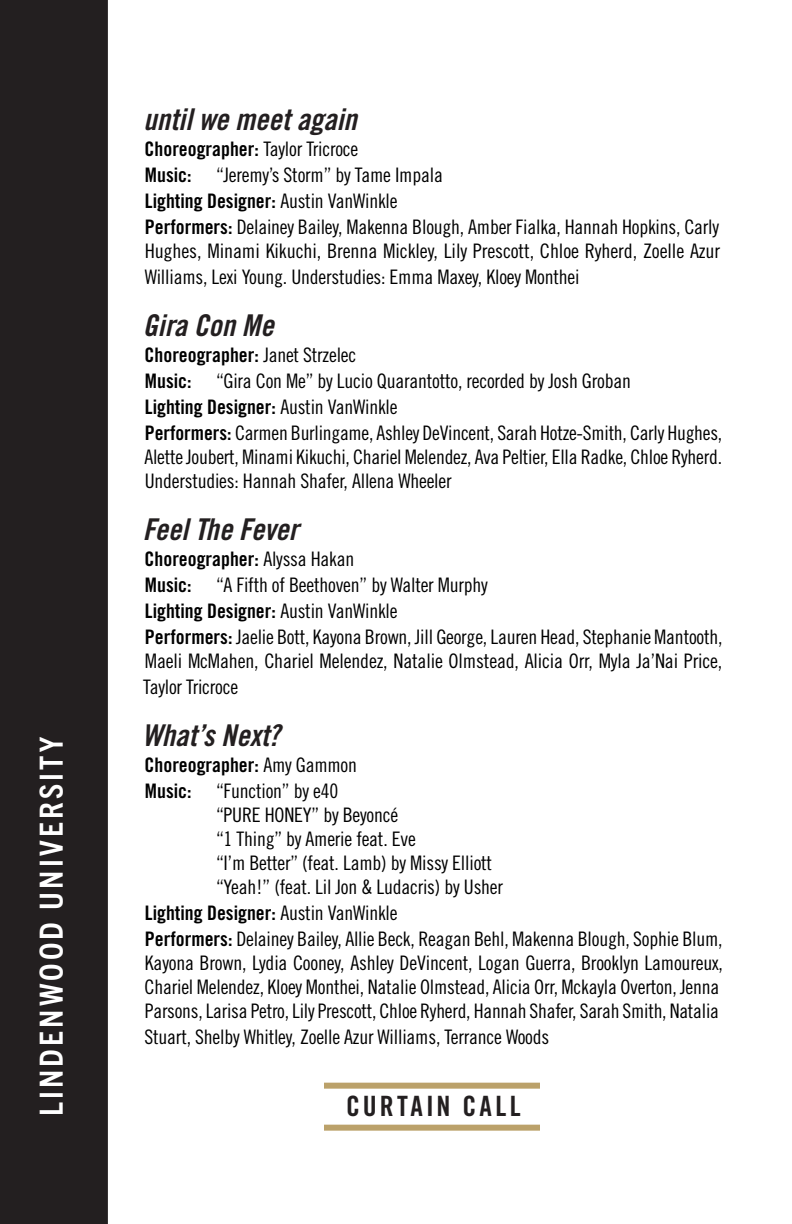
<style>
.page{position:relative;width:792px;height:1224px;background:#fff}
.page>*{position:absolute;margin:0;border:0;box-sizing:border-box;transform-origin:0 0}
.t1{font:700 condensed 32px "Trade Gothic Next LT Pro";letter-spacing:.1em;color:#fff}
.BIO_Text{font:30px "Trade Gothic LT Std Bd Cn 20 Obl";color:#231f20}
.Dance_Head{font:30px "Trade Gothic LT Std Bd Cn 20 Obl";color:#231f20}
.Paragraph_Header{font:28px "Trade Gothic LT Std Bd Cn 20";letter-spacing:.11em;color:#231f20}
.BIO_Text-2{font:20px/24px "Trade Gothic LT Std Cn 18";letter-spacing:-.01em;color:#000}
.BIO_Text-3{font:20px "Trade Gothic LT Std Bd Cn 20";color:#000}
.s1{font-family:"Trade Gothic LT Std Cn 18"}
.s2{font-family:"Trade Gothic LT Std Bd Cn 20"}
</style>
<div class="page">
<div style="left:0;top:0;width:108px;height:1224px;background:#231f20"></div>
<div style="left:324px;top:1083px;width:216px;height:6px;background:#bba16a"></div>
<div style="left:324px;top:1125px;width:216px;height:6px;background:#bba16a"></div>
<h1 class="t1" style="left:29px;top:1116px;width:381px;rotate:-90deg">LINDENWOOD UNIVERSITY</h1>
<p class="BIO_Text" style="left:143px;top:101px;width:215px">until we meet again</p>
<p class="BIO_Text-3" style="left:145px;top:136px;width:215px">Choreographer: <span class="s1">Taylor Tricroce</span></p>
<p class="BIO_Text-2" style="left:145px;top:162px;width:300px"><span class="s2">Music:</span> “Jeremy’s Storm” by Tame Impala</p>
<p class="BIO_Text-3" style="left:145px;top:188px;width:254px">Lighting Designer: <span class="s1">Austin VanWinkle</span></p>
<p class="BIO_Text-2" style="left:145px;top:214px;width:577px"><span class="s2">Performers:</span> Delainey Bailey, Makenna Blough, Amber Fialka, Hannah Hopkins, Carly<br>Hughes, Minami Kikuchi, Brenna Mickley, Lily Prescott, Chloe Ryherd, Zoelle Azur</p>
<p class="BIO_Text-2" style="left:145px;top:264px;width:436px">Williams, Lexi Young. Understudies: Emma Maxey, Kloey Monthei</p>
<p class="Dance_Head" style="left:143px;top:307px;width:133px">Gira Con Me</p>
<p class="BIO_Text-3" style="left:145px;top:342px;width:213px">Choreographer: <span class="s1">Janet Strzelec</span></p>
<p class="BIO_Text-2" style="left:145px;top:368px;width:488px"><span class="s2">Music:</span> “Gira Con Me” by Lucio Quarantotto, recorded by Josh Groban</p>
<p class="BIO_Text-3" style="left:145px;top:394px;width:254px">Lighting Designer: <span class="s1">Austin VanWinkle</span></p>
<p class="BIO_Text-2" style="left:144px;top:420px;width:579px;text-align:justify"><span class="s2">Performers:</span> Carmen Burlingame, Ashley DeVincent, Sarah Hotze-Smith, Carly Hughes, Alette Joubert, Minami Kikuchi, Chariel Melendez, Ava Peltier, Ella Radke, Chloe Ryherd.<br>Understudies: Hannah Shafer, Allena Wheeler</p>
<p class="Dance_Head" style="left:143px;top:511px;width:158px">Feel The Fever</p>
<p class="BIO_Text-3" style="left:145px;top:546px;width:211px">Choreographer: <span class="s1">Alyssa Hakan</span></p>
<p class="BIO_Text-2" style="left:145px;top:572px;width:345px"><span class="s2">Music:</span> “A Fifth of Beethoven” by Walter Murphy</p>
<p class="BIO_Text-3" style="left:145px;top:598px;width:254px">Lighting Designer: <span class="s1">Austin VanWinkle</span></p>
<p class="BIO_Text-2" style="left:145px;top:624px;width:579px"><span class="s2">Performers:</span> Jaelie Bott, Kayona Brown, Jill George, Lauren Head, Stephanie Mantooth,<br>Maeli McMahen, Chariel Melendez, Natalie Olmstead, Alicia Orr, Myla Ja’Nai Price,</p>
<p class="BIO_Text-2" style="left:143px;top:674px;width:96px">Taylor Tricroce</p>
<p class="BIO_Text" style="left:142px;top:717px;width:139px">What’s Next?</p>
<p class="BIO_Text-3" style="left:145px;top:752px;width:214px">Choreographer: <span class="s1">Amy Gammon</span></p>
<p class="BIO_Text-2" style="left:145px;top:778px;width:195px"><span class="s2">Music:</span> “Function” by e40</p>
<p class="BIO_Text-2" style="left:216px;top:802px;width:184px">“PURE HONEY” by Beyoncé</p>
<p class="BIO_Text-2" style="left:216px;top:826px;width:201px">“1 Thing” by Amerie feat. Eve</p>
<p class="BIO_Text-2" style="left:216px;top:850px;width:278px">“I’m Better” (feat. Lamb) by Missy Elliott</p>
<p class="BIO_Text-2" style="left:216px;top:874px;width:289px">“Yeah!” (feat. Lil Jon &amp; Ludacris) by Usher</p>
<p class="BIO_Text-3" style="left:145px;top:900px;width:254px">Lighting Designer: <span class="s1">Austin VanWinkle</span></p>
<p class="BIO_Text-2" style="left:145px;top:926px;width:580px"><span class="s2">Performers:</span> Delainey Bailey, Allie Beck, Reagan Behl, Makenna Blough, Sophie Blum, Kayona Brown, Lydia Cooney, Ashley DeVincent, Logan Guerra, Brooklyn Lamoureux, Chariel Melendez, Kloey Monthei, Natalie Olmstead, Alicia Orr, Mckayla Overton, Jenna Parsons, Larisa Petro, Lily Prescott, Chloe Ryherd, Hannah Shafer, Sarah Smith, Natalia</p>
<p class="BIO_Text-2" style="left:145px;top:1024px;width:406px">Stuart, Shelby Whitley, Zoelle Azur Williams, Terrance Woods</p>
<p class="Paragraph_Header" style="left:346px;top:1089px;width:176px">CURTAIN CALL</p>
</div>
